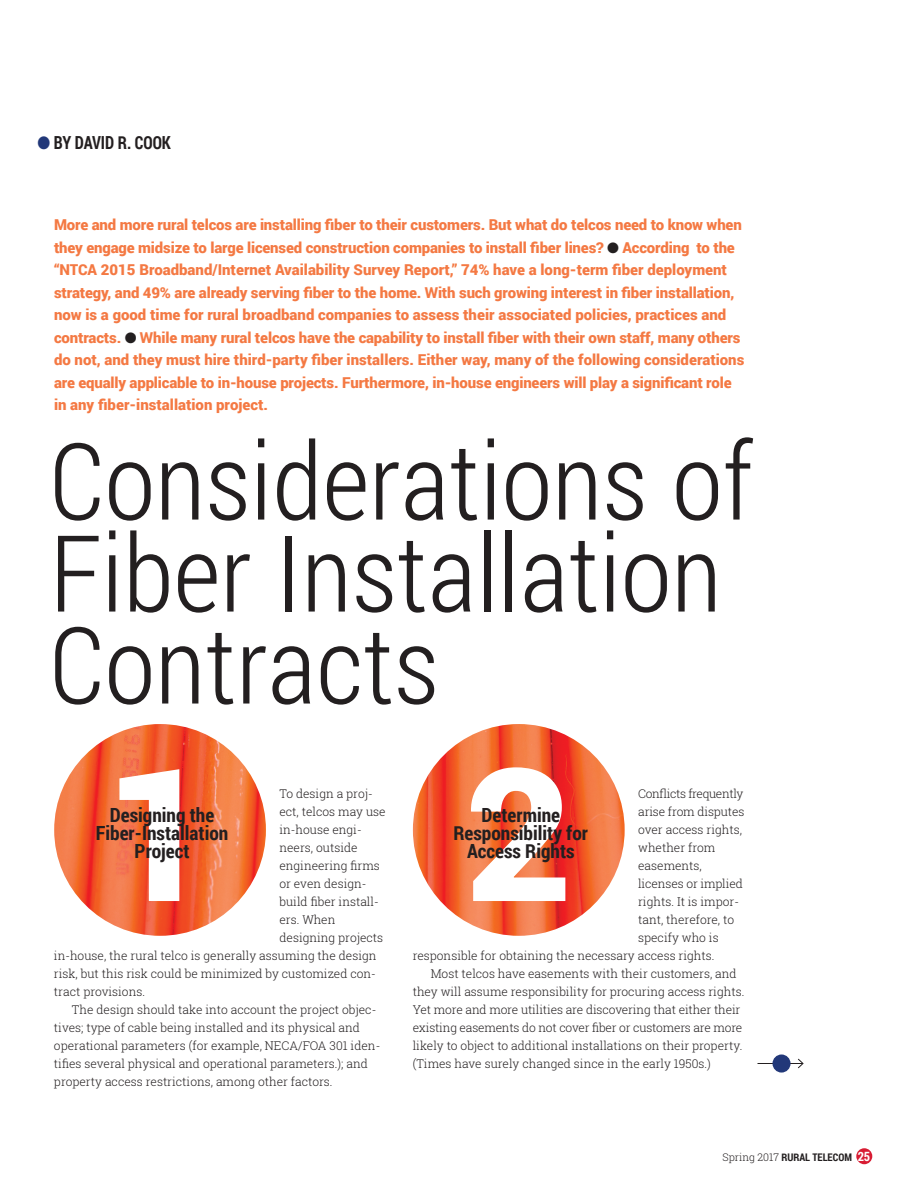
<style>
.page{position:relative;width:918px;height:1188px;background:#fff}
.page>*{position:absolute;margin:0;border:0;box-sizing:border-box;transform-origin:0 0}
.t1{font:900 185.25px "Roboto";color:#fff}
.t2{font:300 106.5px/91.9px "Roboto Condensed";color:#231f20}
.t3{font:700 19.5px/18px "Roboto Condensed";color:#231f20;text-align:center}
.t4{font:700 18px "Roboto Condensed";color:#231f20;scale:.9 1}
.t5{font:900 15px/22.5px "Roboto";letter-spacing:-.01em;color:#f47943}
.t6{font:300 12px "Roboto Slab";color:#231f20}
.t7{font:300 12px "Roboto Slab";letter-spacing:-.03em;color:#231f20}
.t8{font:700 10.5px "Roboto Condensed";color:#231f20}
.s1{color:#223879}
.s2{color:#231f20}
.s3{font-family:"Roboto Slab";font-weight:300}
.s4{font-size:12.75px;color:#fff}
</style>
<div class="page">
<div style="left:856px;top:1148px;width:16px;height:16px;background:#d81c33;border-radius:50%"></div>
<hr style="left:758px;top:1063px;width:45px;height:1px;background:#231f20">
<svg style="left:798px;top:1059px;width:6px;height:9px"></svg>
<div style="left:773px;top:1054px;width:18px;height:19px;background:#223879;border-radius:50%"></div>
<img style="left:54px;top:724px;width:212px;height:212px;border-radius:106px">
<svg style="left:119px;top:769px;width:60px;height:132px"></svg>
<img style="left:413px;top:724px;width:212px;height:212px;border-radius:106px">
<h3 class="t4" style="left:38px;top:130px;width:150px"><span class="s1">●</span> BY DAVID R. COOK</h3>
<p class="t5" style="left:54px;top:213px;width:692px">More and more rural telcos are installing fiber to their customers. But what do telcos need to know when they engage midsize to large licensed construction companies to install fiber lines? <span class="s2">●</span> According to the “NTCA 2015 Broadband/Internet Availability Survey Report,” 74% have a long-term fiber deployment strategy, and 49% are already serving fiber to the home. With such growing interest in fiber installation, now is a good time for rural broadband companies to assess their associated policies, practices and contracts. <span class="s2">●</span> While many rural telcos have the capability to install fiber with their own staff, many others do not, and they must hire third-party fiber installers. Either way, many of the following considerations are equally applicable to in-house projects. Furthermore, in-house engineers will play a significant role in any fiber-installation project.</p>
<h2 class="t2" style="left:50px;top:432px;width:705px">Considerations of<br>Fiber Installation<br>Contracts</h2>
<p class="t6" style="left:279px;top:785px;width:95px">To design a proj-</p>
<p class="t6" style="left:279px;top:803px;width:108px">ect, telcos may use</p>
<p class="t6" style="left:279px;top:821px;width:84px">in-house engi-</p>
<p class="t6" style="left:279px;top:839px;width:80px">neers, outside</p>
<p class="t6" style="left:279px;top:857px;width:102px">engineering firms</p>
<p class="t6" style="left:279px;top:875px;width:89px">or even design-</p>
<p class="t6" style="left:279px;top:893px;width:101px">build fiber install-</p>
<p class="t6" style="left:279px;top:911px;width:58px">ers. When</p>
<p class="t6" style="left:279px;top:929px;width:105px">designing projects</p>
<p class="t6" style="left:54px;top:947px;width:324px">in-house, the rural telco is generally assuming the design</p>
<p class="t6" style="left:54px;top:965px;width:323px">risk, but this risk could be minimized by customized con-</p>
<p class="t6" style="left:54px;top:983px;width:93px">tract provisions.</p>
<p class="t6" style="left:72px;top:1001px;width:306px">The design should take into account the project objec-</p>
<p class="t6" style="left:54px;top:1019px;width:308px">tives; type of cable being installed and its physical and</p>
<p class="t6" style="left:54px;top:1037px;width:328px">operational parameters (for example, NECA/FOA 301 iden-</p>
<p class="t6" style="left:54px;top:1055px;width:315px">tifies several physical and operational parameters.); and</p>
<p class="t6" style="left:54px;top:1073px;width:280px">property access restrictions, among other factors.</p>
<h3 class="t3" style="left:96px;top:805px;width:134px">Designing the<br>Fiber-Installation<br>Project</h3>
<h1 class="t1" style="left:465px;top:704px;width:109px">2</h1>
<p class="t7" style="left:638px;top:785px;width:107px">Conflicts frequently</p>
<p class="t6" style="left:638px;top:803px;width:108px">arise from disputes</p>
<p class="t6" style="left:638px;top:821px;width:105px">over access rights,</p>
<p class="t6" style="left:638px;top:839px;width:79px">whether from</p>
<p class="t6" style="left:638px;top:857px;width:65px">easements,</p>
<p class="t6" style="left:638px;top:875px;width:106px">licenses or implied</p>
<p class="t6" style="left:638px;top:893px;width:102px">rights. It is impor-</p>
<p class="t6" style="left:638px;top:911px;width:97px">tant, therefore, to</p>
<p class="t6" style="left:638px;top:929px;width:82px">specify who is</p>
<p class="t6" style="left:413px;top:947px;width:303px">responsible for obtaining the necessary access rights.</p>
<p class="t6" style="left:431px;top:965px;width:307px">Most telcos have easements with their customers, and</p>
<p class="t6" style="left:413px;top:983px;width:333px">they will assume responsibility for procuring access rights.</p>
<p class="t6" style="left:413px;top:1001px;width:329px">Yet more and more utilities are discovering that either their</p>
<p class="t6" style="left:413px;top:1019px;width:331px">existing easements do not cover fiber or customers are more</p>
<p class="t6" style="left:413px;top:1037px;width:331px">likely to object to additional installations on their property.</p>
<p class="t6" style="left:413px;top:1055px;width:300px">(Times have surely changed since in the early 1950s.)</p>
<h3 class="t3" style="left:454px;top:805px;width:136px">Determine<br>Responsibility for<br>Access Rights</h3>
<p class="t8" style="left:723px;top:1150px;width:149px"><span class="s3">Spring 2017</span> RURAL TELECOM <span class="s4">25</span></p>
</div>
